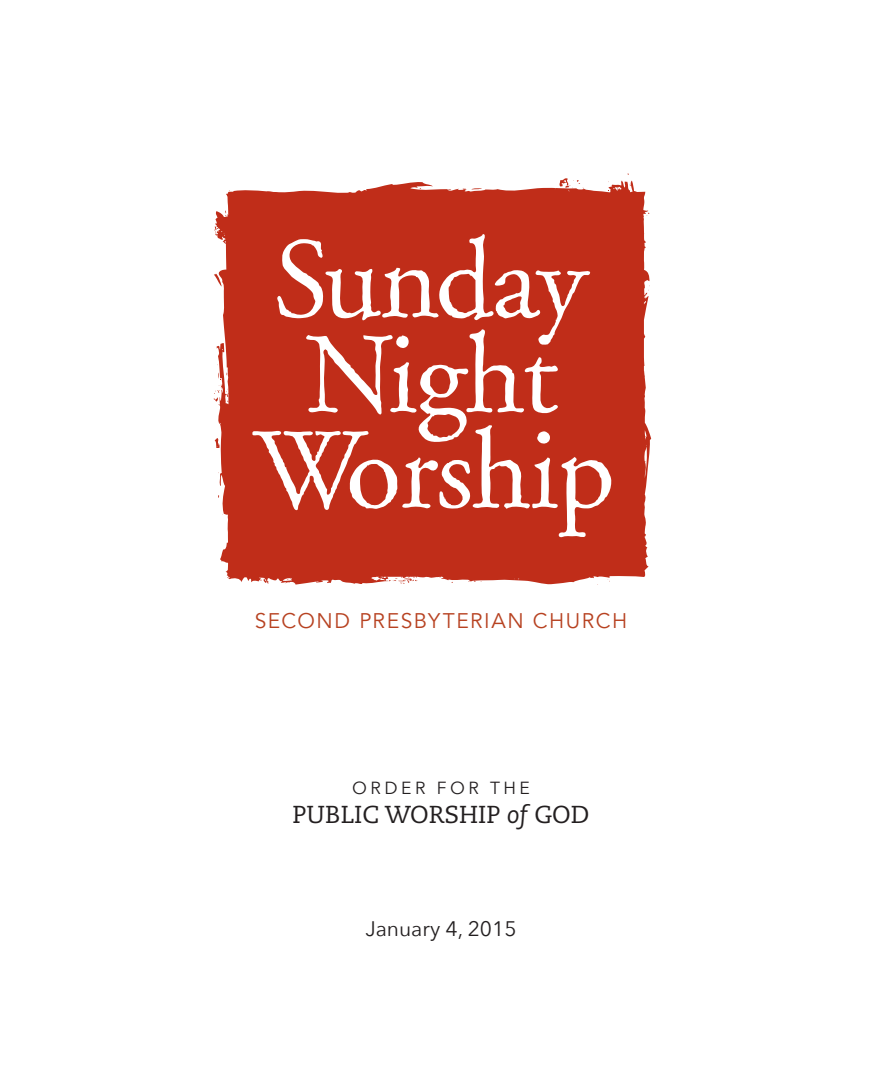
<style>
.page{position:relative;width:882px;height:1071px;background:#fff}
.page>*{position:absolute;margin:0;border:0;box-sizing:border-box;transform-origin:0 0}
.t1{font:24.5px "Caecilia LT Std";color:#231f20}
.t2{font:21px "Avenir LT Std";letter-spacing:.075em;color:#b74221}
.t3{font:21px "Avenir Next";color:#231f20}
.t4{font:17.5px "Avenir Next";letter-spacing:.2em;color:#231f20}
.s1{font-style:italic}
</style>
<div class="page">
<svg style="left:560px;top:178px;width:19px;height:3px"></svg>
<svg style="left:215px;top:181px;width:436px;height:404px;background:#ca4f3f"></svg>
<svg style="left:575px;top:465px;width:27px;height:40px"></svg>
<svg style="left:360px;top:463px;width:29px;height:42px"></svg>
<svg style="left:225px;top:210px;width:3px;height:7px"></svg>
<svg style="left:218px;top:363px;width:7px;height:4px"></svg>
<svg style="left:213px;top:373px;width:15px;height:31px"></svg>
<svg style="left:214px;top:226px;width:4px;height:7px"></svg>
<svg style="left:430px;top:367px;width:21px;height:27px"></svg>
<svg style="left:284px;top:578px;width:7px;height:7px"></svg>
<svg style="left:503px;top:295px;width:19px;height:18px"></svg>
<svg style="left:448px;top:273px;width:28px;height:40px"></svg>
<svg style="left:427px;top:414px;width:34px;height:24px"></svg>
<svg style="left:645px;top:284px;width:5px;height:14px"></svg>
<svg style="left:226px;top:191px;width:4px;height:3px"></svg>
<svg style="left:389px;top:577px;width:29px;height:7px"></svg>
<svg style="left:606px;top:578px;width:7px;height:7px"></svg>
<svg style="left:326px;top:581px;width:7px;height:3px"></svg>
<p class="t2" style="left:255px;top:609px;width:374px">SECOND PRESBYTERIAN CHURCH</p>
<p class="t4" style="left:352px;top:777px;width:179px">ORDER FOR THE</p>
<p class="t1" style="left:293px;top:800px;width:298px">PUBLIC WORSHIP <span class="s1">of</span> GOD</p>
<p class="t3" style="left:365px;top:916px;width:153px">January 4, 2015</p>
</div>
